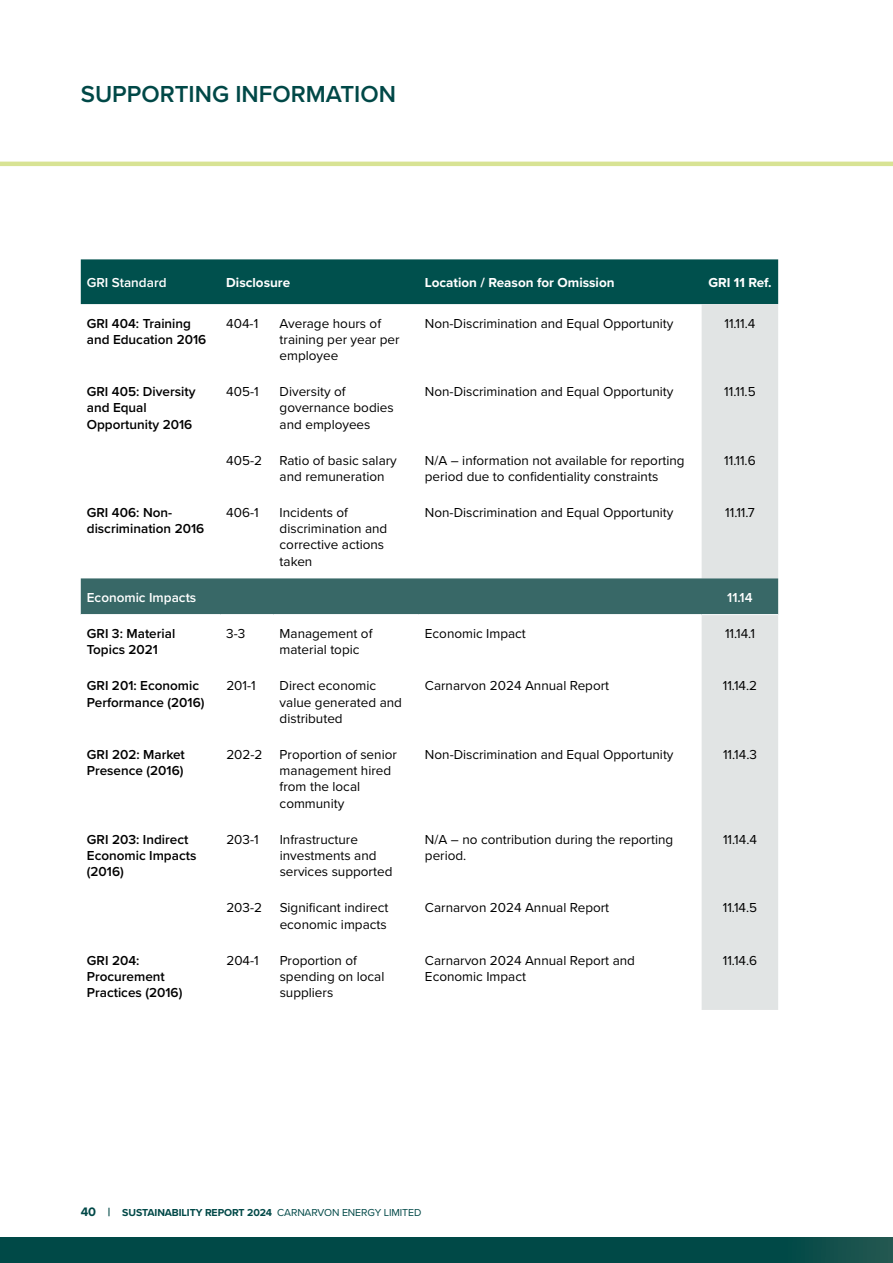
<style>
.page{position:relative;width:893px;height:1263px;background:#fff}
.page>*{position:absolute;margin:0;border:0;box-sizing:border-box;transform-origin:0 0}
.t1{font:600 24px "Proxima Nova";color:#004847}
.t2{font:13.5px/16.2px "Proxima Nova";color:#000}
.t3{font:600 13.5px/16.2px "Proxima Nova";color:#000}
.t4{font:700 13.5px "Proxima Nova";color:#fff}
.t5{font:600 13.5px "Proxima Nova";color:#fff}
.t6{font:700 10.5px "Proxima Nova";letter-spacing:-.01em;color:#004847}
.s1{font-size:12.75px}
.s2{font-size:12px}
.s3{font-weight:400}
</style>
<div class="page">
<svg style="left:0;top:1237px;width:893px;height:26px;background:#024947"></svg>
<hr style="left:0;top:162px;width:893px;height:4px;background:#d8e394">
<div style="left:81px;top:259px;width:697px;height:45px;background:#00504d"></div>
<div style="left:702px;top:304px;width:76px;height:706px;background:#e1e4e4"></div>
<div style="left:81px;top:578px;width:697px;height:36px;background:#386867"></div>
<hr style="left:702px;top:614px;width:76px;height:1px;background:#fff">
<h1 class="t1" style="left:81px;top:76px;width:317px">SUPPORTING INFORMATION</h1>
<p class="t5" style="left:87px;top:272px;width:81px">GRI Standard</p>
<p class="t4" style="left:226px;top:272px;width:66px">Disclosure</p>
<p class="t4" style="left:425px;top:272px;width:191px">Location / Reason for Omission</p>
<p class="t4" style="left:708px;top:272px;width:65px">GRI 11 Ref.</p>
<p class="t3" style="left:87px;top:314px;width:121px">GRI 404: Training and Education 2016</p>
<p class="t2" style="left:226px;top:314px;width:33px">404-1</p>
<p class="t2" style="left:280px;top:314px;width:122px">Average hours of training per year per employee</p>
<p class="t2" style="left:425px;top:314px;width:250px">Non-Discrimination and Equal Opportunity</p>
<p class="t2" style="left:724px;top:314px;width:32px">11.11.4</p>
<p class="t3" style="left:87px;top:383px;width:110px">GRI 405: Diversity and Equal<br>Opportunity 2016</p>
<p class="t2" style="left:226px;top:383px;width:34px">405-1</p>
<p class="t2" style="left:280px;top:383px;width:116px">Diversity of governance bodies and employees</p>
<p class="t2" style="left:425px;top:383px;width:250px">Non-Discrimination and Equal Opportunity</p>
<p class="t2" style="left:724px;top:383px;width:33px">11.11.5</p>
<p class="t2" style="left:226px;top:451px;width:37px">405-2</p>
<p class="t2" style="left:280px;top:451px;width:119px">Ratio of basic salary and remuneration</p>
<p class="t2" style="left:425px;top:451px;width:261px">N/A – information not available for reporting period due to confidentiality constraints</p>
<p class="t2" style="left:724px;top:451px;width:33px">11.11.6</p>
<p class="t3" style="left:87px;top:504px;width:119px">GRI 406: Non&shy;discrimination 2016</p>
<p class="t2" style="left:226px;top:504px;width:34px">406-1</p>
<p class="t2" style="left:280px;top:504px;width:109px">Incidents of discrimination and corrective actions taken</p>
<p class="t2" style="left:425px;top:504px;width:250px">Non-Discrimination and Equal Opportunity</p>
<p class="t2" style="left:725px;top:504px;width:31px">11.11.7</p>
<p class="t5" style="left:87px;top:587px;width:111px">Economic Impacts</p>
<p class="t5" style="left:727px;top:587px;width:27px">11.14</p>
<p class="t3" style="left:87px;top:625px;width:90px">GRI 3: Material<br>Topics 2021</p>
<p class="t2" style="left:226px;top:625px;width:21px">3-3</p>
<p class="t2" style="left:280px;top:625px;width:94px">Management of material topic</p>
<p class="t2" style="left:425px;top:625px;width:103px">Economic Impact</p>
<p class="t2" style="left:725px;top:625px;width:31px">11.14.1</p>
<p class="t3" style="left:87px;top:677px;width:119px">GRI 201: Economic<br>Performance (2016)</p>
<p class="t2" style="left:226px;top:677px;width:31px">201-1</p>
<p class="t2" style="left:280px;top:677px;width:124px">Direct economic value generated and distributed</p>
<p class="t2" style="left:425px;top:677px;width:186px">Carnarvon 2024 Annual Report</p>
<p class="t2" style="left:723px;top:677px;width:36px">11.14.2</p>
<p class="t3" style="left:87px;top:746px;width:100px">GRI 202: Market<br>Presence (2016)</p>
<p class="t2" style="left:226px;top:746px;width:38px">202-2</p>
<p class="t2" style="left:280px;top:746px;width:119px">Proportion of senior management hired from the local community</p>
<p class="t2" style="left:425px;top:746px;width:250px">Non-Discrimination and Equal Opportunity</p>
<p class="t2" style="left:723px;top:746px;width:35px">11.14.3</p>
<p class="t3" style="left:87px;top:831px;width:111px">GRI 203: Indirect<br>Economic Impacts (2016)</p>
<p class="t2" style="left:226px;top:831px;width:34px">203-1</p>
<p class="t2" style="left:280px;top:831px;width:114px">Infrastructure investments and services supported</p>
<p class="t2" style="left:425px;top:831px;width:250px">N/A – no contribution during the reporting period.</p>
<p class="t2" style="left:723px;top:831px;width:35px">11.14.4</p>
<p class="t2" style="left:226px;top:899px;width:37px">203-2</p>
<p class="t2" style="left:280px;top:899px;width:110px">Significant indirect economic impacts</p>
<p class="t2" style="left:425px;top:899px;width:186px">Carnarvon 2024 Annual Report</p>
<p class="t2" style="left:723px;top:899px;width:36px">11.14.5</p>
<p class="t3" style="left:87px;top:952px;width:97px">GRI 204:<br>Procurement<br>Practices (2016)</p>
<p class="t2" style="left:226px;top:951px;width:34px">204-1</p>
<p class="t2" style="left:280px;top:951px;width:106px">Proportion of spending on local suppliers</p>
<p class="t2" style="left:425px;top:951px;width:212px">Carnarvon 2024 Annual Report and<br>Economic Impact</p>
<p class="t2" style="left:723px;top:951px;width:36px">11.14.6</p>
<p class="t6" style="left:81px;top:1205px;width:342px"><span class="s1">40</span> <span class="s2">|</span> SUSTAINABILITY REPORT 2024 <span class="s3">CARNARVON ENERGY LIMITED</span></p>
</div>
